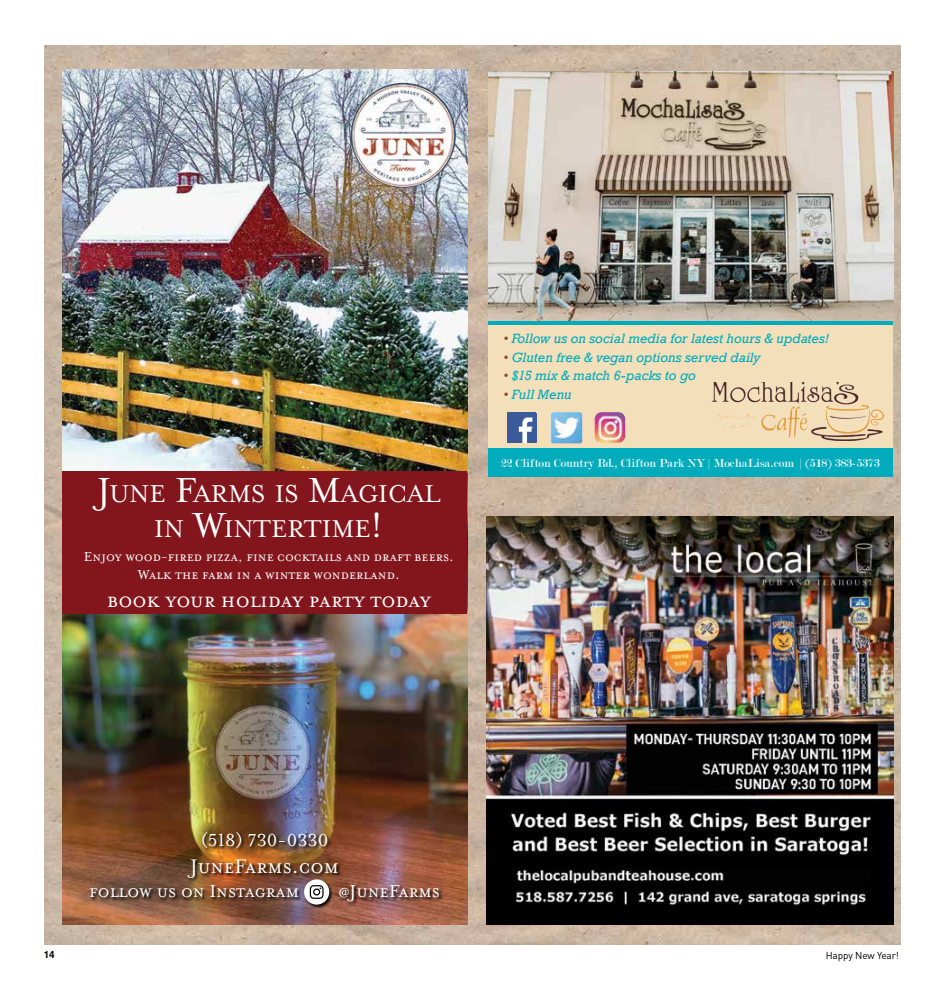
<style>
.page{position:relative;width:945px;height:990px;background:#fff}
.page>*{position:absolute;margin:0;border:0;box-sizing:border-box;transform-origin:0 0}
.t1{font:28px/35px "Mrs Eaves Small Caps";color:#fff;text-align:center}
.t2{font:23.75px "Mrs Eaves Small Caps";color:#fff}
.t3{font:22.5px "Mrs Eaves Small Caps";color:#fff}
.t4{font:20px "Mrs Eaves Small Caps";color:#fff}
.t5{font:15px/18px "Mrs Eaves Small Caps";color:#fff;text-align:center}
.t6{font:italic 13.75px "Rockwell";color:#00abbb}
.t7{font:12.5px "Modern";color:#fff}
.t8{font:10px "DIN Regular Alternate";letter-spacing:-.01em;color:#000}
.t9{font:700 10px "Helvetica";color:#000}
.s1{color:#8c4b20}
.s2{font-size:40px}
</style>
<div class="page">
<img style="left:45px;top:45px;width:855px;height:900px">
<img style="left:62px;top:613px;width:405px;height:311px">
<img style="left:62px;top:69px;width:405px;height:402px">
<div style="left:62px;top:471px;width:405px;height:142px;background:#83161c"></div>
<img style="left:351px;top:83px;width:105px;height:105px;border-radius:52px">
<img style="left:89px;top:832px;width:355px;height:77px">
<div style="left:304px;top:879px;width:25px;height:26px;background:#fff;border-radius:50%"></div>
<svg style="left:310px;top:885px;width:14px;height:14px"></svg>
<div style="left:488px;top:300px;width:405px;height:148px;background:#f4dfbb"></div>
<img style="left:712px;top:383px;width:171px;height:58px">
<div style="left:488px;top:448px;width:405px;height:29px;background:#00abbb"></div>
<img style="left:507px;top:412px;width:30px;height:30px">
<img style="left:488px;top:72px;width:405px;height:249px">
<hr style="left:488px;top:321px;width:405px;height:4px;background:#00abbb">
<img style="left:550px;top:412px;width:33px;height:32px">
<img style="left:594px;top:412px;width:31px;height:31px">
<img style="left:486px;top:517px;width:407px;height:407px">
<p class="t6" style="left:503px;top:330px;width:327px"><span class="s1">•</span> Follow us on social media for latest hours &amp; updates!</p>
<p class="t6" style="left:503px;top:349px;width:259px"><span class="s1">•</span> Gluten free &amp; vegan options served daily</p>
<p class="t6" style="left:503px;top:368px;width:194px"><span class="s1">•</span> $15 mix &amp; match 6-packs to go</p>
<p class="t6" style="left:503px;top:387px;width:70px"><span class="s1">•</span> Full Menu</p>
<h1 class="t1" style="left:97px;top:477px;width:345px"><span class="s2">J</span>UNE <span class="s2">F</span>ARMS IS <span class="s2">M</span>AGICAL<br>IN <span class="s2">W</span>INTERTIME<span class="s2">!</span></h1>
<p class="t5" style="left:84px;top:547px;width:372px">Enjoy wood-fired pizza, fine cocktails and draft beers.<br>Walk the farm in a winter wonderland.</p>
<h2 class="t2" style="left:107px;top:587px;width:326px">book your holiday party today</h2>
<p class="t7" style="left:501px;top:457px;width:380px">22 Clifton Country Rd., Clifton Park NY | MochaLisa.com | (518) 383-5373</p>
<h3 class="t4" style="left:201px;top:829px;width:129px">(518) 730-0330</h3>
<h3 class="t3" style="left:190px;top:854px;width:151px">JuneFarms.com</h3>
<h3 class="t4" style="left:89px;top:880px;width:212px">follow us on Instagram</h3>
<h3 class="t4" style="left:339px;top:880px;width:103px">@JuneFarms</h3>
<p class="t9" style="left:44px;top:946px;width:13px">14</p>
<p class="t8" style="left:826px;top:949px;width:75px">Happy New Year!</p>
</div>
